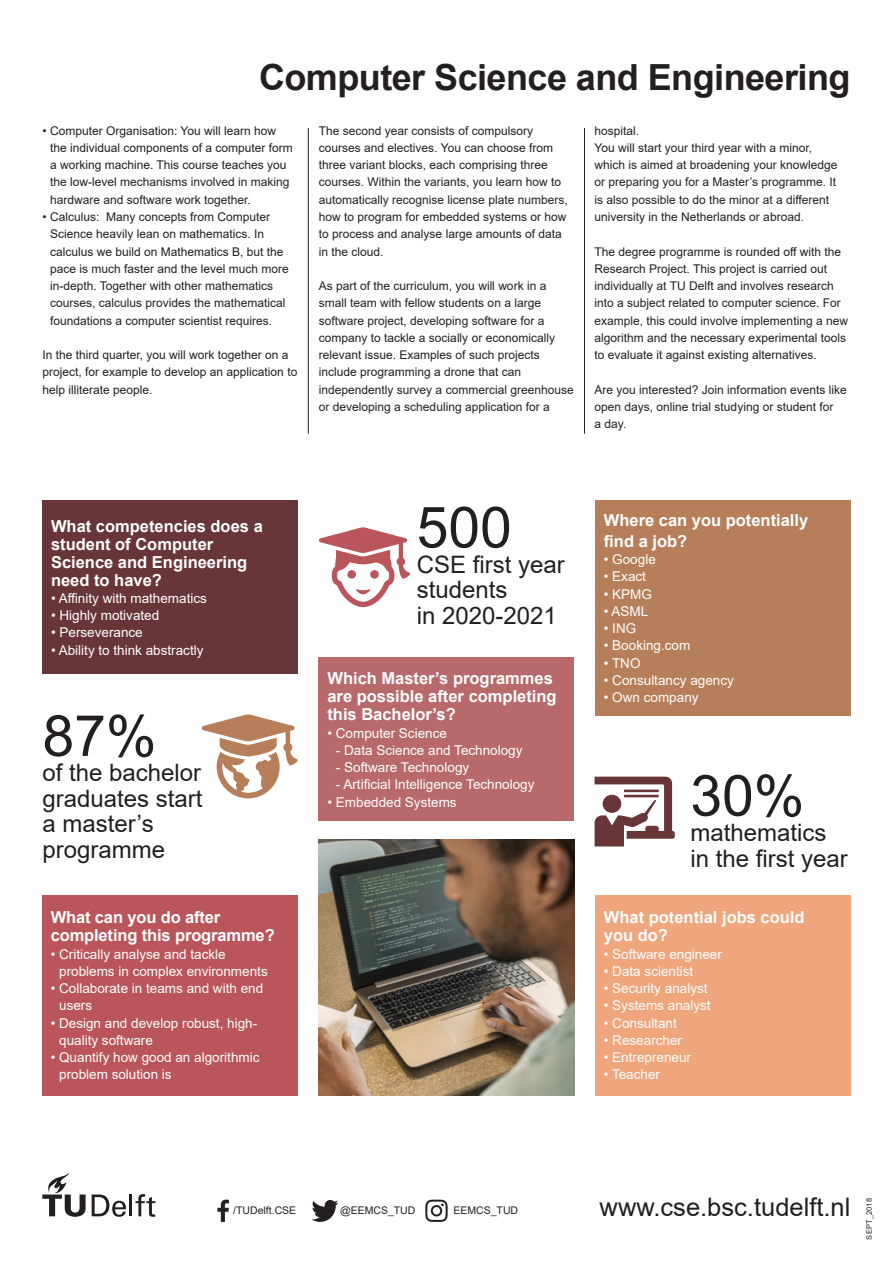
<style>
.page{position:relative;width:893px;height:1263px;background:#fff}
.page>*{position:absolute;margin:0;border:0;box-sizing:border-box;transform-origin:0 0}
.t1{font:57px "Arial";color:#231f20}
.t2{font:700 36px "Arial";letter-spacing:-.015em;color:#231f20}
.t3{font:25.5px "Arial";color:#231f20}
.t4{font:24px/25.5px "Arial";color:#231f20}
.t5{font:700 16.5px/18px "Arial";color:#fff}
.t6{font:13.5px/17.2px "Arial";color:#fff}
.Body{font:12px/17.2px "Arial";color:#231f20}
.t7{font:10.5px "Arial";color:#231f20}
.t8{font:7.5px "Arial";letter-spacing:.02em;color:#231f20}
</style>
<div class="page">
<hr style="left:129px;top:1194px;width:3px;height:22px;background:#231f20">
<svg style="left:42px;top:1173px;width:44px;height:44px"></svg>
<svg style="left:135px;top:1194px;width:20px;height:23px"></svg>
<svg style="left:92px;top:1194px;width:34px;height:23px"></svg>
<hr style="left:308px;top:128px;width:1px;height:306px;background:#231f20">
<hr style="left:584px;top:128px;width:1px;height:306px;background:#231f20">
<div style="left:42px;top:895px;width:255px;height:201px;background:#ba555b"></div>
<div style="left:319px;top:658px;width:255px;height:163px;background:#b8696c"></div>
<img style="left:319px;top:839px;width:255px;height:257px">
<div style="left:595px;top:500px;width:255px;height:215px;background:#b67e59"></div>
<div style="left:595px;top:895px;width:255px;height:201px;background:#efa67d"></div>
<div style="left:43px;top:500px;width:255px;height:174px;background:#683539"></div>
<svg style="left:595px;top:777px;width:80px;height:69px"></svg>
<svg style="left:202px;top:714px;width:96px;height:84px"></svg>
<svg style="left:319px;top:527px;width:92px;height:80px"></svg>
<svg style="left:217px;top:1199px;width:12px;height:23px"></svg>
<svg style="left:425px;top:1199px;width:23px;height:23px"></svg>
<svg style="left:311px;top:1200px;width:27px;height:22px"></svg>
<p class="t2" style="left:259px;top:52px;width:593px">Computer Science and Engineering</p>
<p class="Body" style="left:50px;top:122px;width:244px;text-indent:-8px">• Computer Organisation: You will learn how the individual components of a computer form a working machine. This course teaches you the low-level mechanisms involved in making hardware and software work together.</p>
<p class="Body" style="left:50px;top:208px;width:240px;text-indent:-8px">• Calculus: Many concepts from Computer Science heavily lean on mathematics. In calculus we build on Mathematics B, but the pace is much faster and the level much more in-depth. Together with other mathematics courses, calculus provides the mathematical foundations a computer scientist requires.</p>
<p class="Body" style="left:43px;top:346px;width:256px">In the third quarter, you will work together on a project, for example to develop an application to help illiterate people.</p>
<p class="Body" style="left:319px;top:122px;width:250px">The second year consists of compulsory courses and electives. You can choose from three variant blocks, each comprising three courses. Within the variants, you learn how to automatically recognise license plate numbers, how to program for embedded systems or how to process and analyse large amounts of data in the cloud.</p>
<p class="Body" style="left:319px;top:277px;width:256px">As part of the curriculum, you will work in a small team with fellow students on a large software project, developing software for a company to tackle a socially or economically relevant issue. Examples of such projects include programming a drone that can independently survey a commercial greenhouse or developing a scheduling application for a</p>
<p class="Body" style="left:595px;top:122px;width:46px">hospital.</p>
<p class="Body" style="left:595px;top:139px;width:244px">You will start your third year with a minor, which is aimed at broadening your knowledge or preparing you for a Master’s programme. It is also possible to do the minor at a different university in the Netherlands or abroad.</p>
<p class="Body" style="left:595px;top:243px;width:255px">The degree programme is rounded off with the Research Project. This project is carried out individually at TU Delft and involves research into a subject related to computer science. For example, this could involve implementing a new algorithm and the necessary experimental tools to evaluate it against existing alternatives.</p>
<p class="Body" style="left:595px;top:381px;width:254px">Are you interested? Join information events like open days, online trial studying or student for<br>a day.</p>
<p class="t5" style="left:51px;top:517px;width:213px">What competencies does a</p>
<p class="t5" style="left:51px;top:535px;width:164px">student of Computer</p>
<p class="t5" style="left:51px;top:553px;width:198px">Science and Engineering need to have?</p>
<p class="t6" style="left:51px;top:589px;width:157px">• Affinity with mathematics</p>
<p class="t6" style="left:51px;top:607px;width:110px">• Highly motivated</p>
<p class="t6" style="left:51px;top:624px;width:93px">• Perseverance</p>
<p class="t6" style="left:51px;top:641px;width:154px">• Ability to think abstractly</p>
<p class="t1" style="left:43px;top:697px;width:116px">87%</p>
<p class="t4" style="left:43px;top:760px;width:162px">of the bachelor graduates start a master’s programme</p>
<p class="t5" style="left:51px;top:909px;width:171px">What can you do after</p>
<p class="t5" style="left:51px;top:927px;width:226px">completing this programme?</p>
<p class="t6" style="left:59px;top:945px;width:210px;text-indent:-9px">• Critically analyse and tackle problems in complex environments</p>
<p class="t6" style="left:59px;top:980px;width:206px;text-indent:-9px">• Collaborate in teams and with end users</p>
<p class="t6" style="left:59px;top:1014px;width:200px;text-indent:-9px">• Design and develop robust, high&shy;quality software</p>
<p class="t6" style="left:59px;top:1049px;width:202px;text-indent:-9px">• Quantify how good an algorithmic problem solution is</p>
<p class="t1" style="left:417px;top:488px;width:97px">500</p>
<p class="t4" style="left:417px;top:552px;width:150px">CSE first year students<br>in 2020-2021</p>
<p class="t5" style="left:327px;top:670px;width:231px">Which Master’s programmes are possible after completing this Bachelor’s?</p>
<p class="t6" style="left:327px;top:724px;width:121px">• Computer Science</p>
<p class="t6" style="left:336px;top:741px;width:188px">- Data Science and Technology</p>
<p class="t6" style="left:336px;top:759px;width:135px">- Software Technology</p>
<p class="t6" style="left:336px;top:776px;width:200px">- Artificial Intelligence Technology</p>
<p class="t6" style="left:327px;top:793px;width:131px">• Embedded Systems</p>
<p class="t5" style="left:604px;top:511px;width:206px">Where can you potentially</p>
<p class="t5" style="left:604px;top:532px;width:85px">find a job?</p>
<p class="t6" style="left:604px;top:550px;width:54px">• Google</p>
<p class="t6" style="left:604px;top:568px;width:44px">• Exact</p>
<p class="t6" style="left:604px;top:585px;width:50px">• KPMG</p>
<p class="t6" style="left:604px;top:602px;width:46px">• ASML</p>
<p class="t6" style="left:604px;top:619px;width:34px">• ING</p>
<p class="t6" style="left:604px;top:637px;width:88px">• Booking.com</p>
<p class="t6" style="left:604px;top:654px;width:38px">• TNO</p>
<p class="t6" style="left:604px;top:671px;width:132px">• Consultancy agency</p>
<p class="t6" style="left:604px;top:688px;width:96px">• Own company</p>
<p class="t1" style="left:690px;top:756px;width:116px">30%</p>
<p class="t4" style="left:690px;top:820px;width:159px">mathematics in the first year</p>
<p class="t5" style="left:604px;top:909px;width:202px">What potential jobs could</p>
<p class="t5" style="left:604px;top:927px;width:66px">you do?</p>
<p class="t6" style="left:604px;top:945px;width:120px">• Software engineer</p>
<p class="t6" style="left:604px;top:962px;width:91px">• Data scientist</p>
<p class="t6" style="left:604px;top:980px;width:105px">• Security analyst</p>
<p class="t6" style="left:604px;top:997px;width:108px">• Systems analyst</p>
<p class="t6" style="left:604px;top:1014px;width:75px">• Consultant</p>
<p class="t6" style="left:604px;top:1031px;width:80px">• Researcher</p>
<p class="t6" style="left:604px;top:1049px;width:89px">• Entrepreneur</p>
<p class="t6" style="left:604px;top:1066px;width:58px">• Teacher</p>
<p class="t7" style="left:233px;top:1203px;width:65px">/TUDelft.CSE</p>
<p class="t7" style="left:340px;top:1203px;width:77px">@EEMCS_TUD</p>
<p class="t7" style="left:453px;top:1203px;width:66px">EEMCS_TUD</p>
<p class="t3" style="left:600px;top:1190px;width:252px">www.cse.bsc.tudelft.nl</p>
<p class="t8" style="left:864px;top:1240px;width:43px;rotate:-90deg">SEPT_2018</p>
</div>
